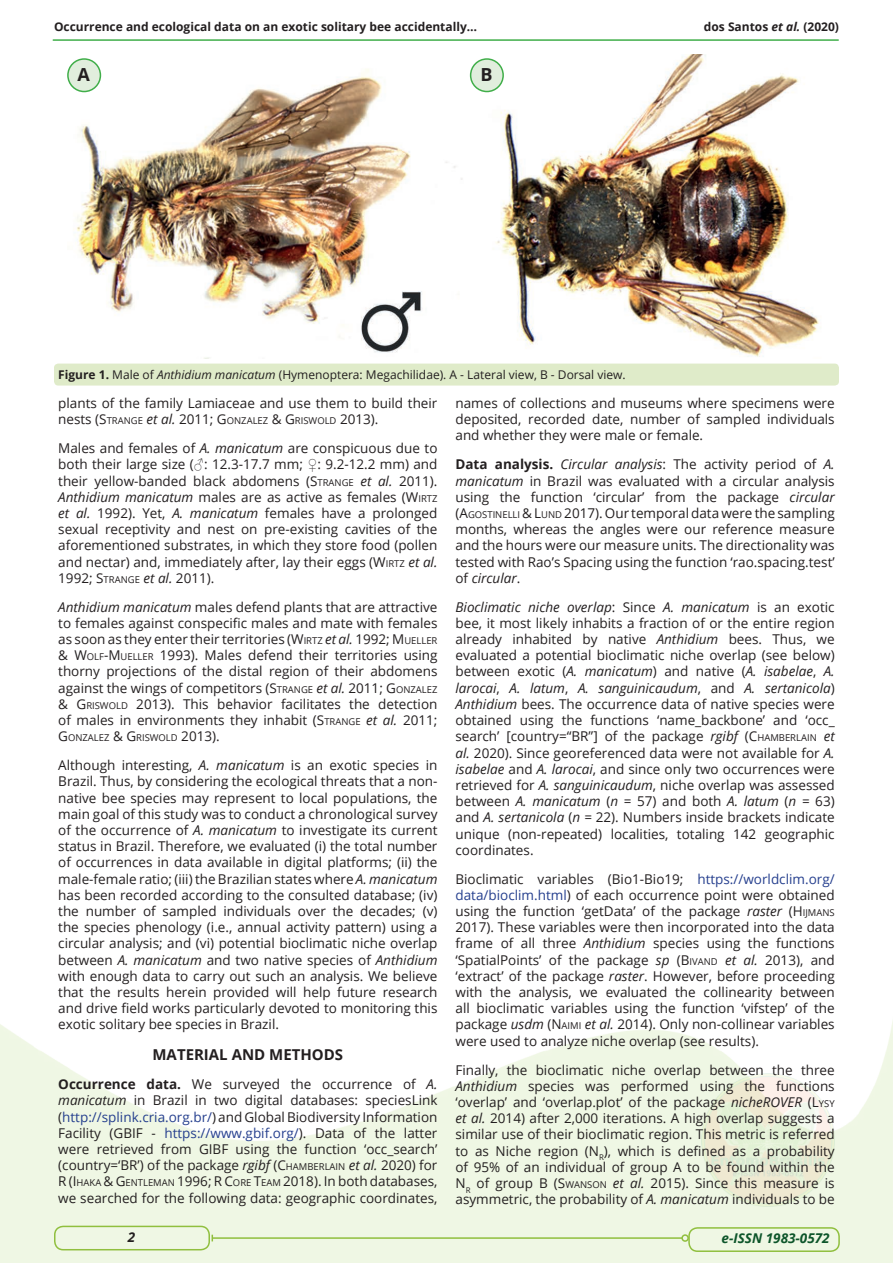
<style>
.page{position:relative;width:893px;height:1263px;background:#fff}
.page>*{position:absolute;margin:0;border:0;box-sizing:border-box;transform-origin:0 0}
.t1{font:700 18px "Open Sans";color:#231f20}
.t2{font:700 15px "Open Sans";color:#231f20}
.t3{font:13.5px/16.2px "Open Sans";color:#231f20;text-align:justify}
.t4{font:italic 700 13.5px "Open Sans";color:#0d552a}
.t5{font:italic 700 13.5px "Open Sans";color:#231f20}
.t6{font:12px "Open Sans";color:#231f20}
.t7{font:700 12px "Open Sans";color:#231f20}
.t8{font:9.45px "Open Sans";color:#231f20}
.s1{font-style:italic}
.s2{font-weight:700}
.s3{font-size:13.5px}
.s4{font-style:italic;font-size:13.5px}
.s5{font-family:"Times New Roman"}
.s6{font-style:inherit}
.s7{font-size:9.45px}
.s8{color:#253f8e}
</style>
<div class="page">
<img style="left:0;top:1021px;width:893px;height:242px">
<div style="left:54px;top:1226px;width:156px;height:24px;border:2px solid #90bf3e;border-radius:9px"></div>
<div style="left:688px;top:1227px;width:152px;height:25px;border:2px solid #90bf3e;border-radius:9px"></div>
<hr style="left:212px;top:1237px;width:470px;height:2px;background:#90bf3e">
<div style="left:681px;top:1234px;width:8px;height:8px;border:2px solid #90bf3e;border-radius:50%"></div>
<img style="left:701px;top:1073px;width:133px;height:133px">
<hr style="left:53px;top:39px;width:785px;height:2px;background:#40ae49">
<div style="left:54px;top:364px;width:785px;height:22px;background:#dfebc9;border-radius:4px"></div>
<img style="left:67px;top:54px;width:752px;height:304px">
<div style="left:68px;top:59px;width:32px;height:33px;background:#e1eedd;border-radius:50%"></div>
<div style="left:67px;top:58px;width:34px;height:34px;border:2px solid #40ae49;border-radius:50%"></div>
<div style="left:471px;top:59px;width:32px;height:33px;background:#e1eedd;border-radius:50%"></div>
<div style="left:470px;top:58px;width:34px;height:34px;border:2px solid #40ae49;border-radius:50%"></div>
<p class="t7" style="left:54px;top:18px;width:425px">Occurrence and ecological data on an exotic solitary bee accidentally…</p>
<p class="t7" style="left:704px;top:18px;width:137px">dos Santos <span class="s1">et al.</span> (2020)</p>
<h1 class="t1" style="left:77px;top:62px;width:14px">A</h1>
<h1 class="t1" style="left:480px;top:62px;width:14px">B</h1>
<p class="t6" style="left:58px;top:366px;width:569px"><span class="s2">Figure 1.</span> Male of <span class="s1">Anthidium manicatum</span> (Hymenoptera: Megachilidae). A - Lateral view, B - Dorsal view.</p>
<p class="t3" style="left:58px;top:395px;width:381px">plants of the family Lamiaceae and use them to build their</p>
<p class="t8" style="left:58px;top:414px;width:322px"><span class="s3">nests (</span><span class="s3">S</span>TRANGE <span class="s4">et al.</span> <span class="s3">2011;</span> <span class="s3">G</span>ONZALEZ <span class="s3">&amp; G</span>RISWOLD <span class="s3">2013).</span></p>
<p class="t3" style="left:58px;top:440px;width:381px">Males and females of <span class="s1">A. manicatum</span> are conspicuous due to both their large size (<span class="s5">♂</span>: 12.3-17.7 mm; <span class="s5">♀</span>: 9.2-12.2 mm) and their yellow-banded black abdomens (<span class="s6">S</span><span class="s7">TRANGE</span> <span class="s1">et al.</span> 2011).<br><span class="s1">Anthidium manicatum</span> males are as active as females (<span class="s6">W</span><span class="s7">IRTZ </span><span class="s1">et al.</span> 1992). Yet, <span class="s1">A. manicatum</span> females have a prolonged sexual receptivity and nest on pre-existing cavities of the aforementioned substrates, in which they store food (pollen and nectar) and, immediately after, lay their eggs (<span class="s6">W</span><span class="s7">IRTZ</span> <span class="s1">et al.<br></span>1992; <span class="s6">S</span><span class="s7">TRANGE</span> <span class="s1">et al.</span> 2011).</p>
<p class="t3" style="left:58px;top:598px;width:381px"><span class="s1">Anthidium manicatum</span> males defend plants that are attractive to females against conspecific males and mate with females as soon as they enter their territories (<span class="s6">W</span><span class="s7">IRTZ</span> <span class="s1">et al.</span> 1992; <span class="s6">M</span> <span class="s7">UE LLE R </span>&amp; <span class="s6">W</span><span class="s7">OLF</span><span class="s6">-M</span> <span class="s7">UELLER</span> 1993). Males defend their territories using thorny projections of the distal region of their abdomens against the wings of competitors (<span class="s6">S</span><span class="s7">TRANGE</span> <span class="s1">et al.</span> 2011; <span class="s6">G</span><span class="s7">ONZALEZ </span><span class="s6">&amp; G</span><span class="s7">RISWOLD</span> 2013). This behavior facilitates the detection of males in environments they inhabit (<span class="s6">S</span><span class="s7">TRANGE</span> <span class="s1">et al.</span> 2011;</p>
<p class="t8" style="left:58px;top:731px;width:163px"><span class="s3">G</span>ONZALEZ <span class="s3">&amp; G</span>RISWOLD <span class="s3">2013).</span></p>
<p class="t3" style="left:58px;top:757px;width:381px">Although interesting, <span class="s1">A. manicatum</span> is an exotic species in Brazil. Thus, by considering the ecological threats that a non&shy;native bee species may represent to local populations, the main goal of this study was to conduct a chronological survey of the occurrence of <span class="s1">A. manicatum</span> to investigate its current status in Brazil. Therefore, we evaluated (i) the total number of occurrences in data available in digital platforms; (ii) the male-female ratio; (iii) the Brazilian states where <span class="s1">A. manicatum </span>has been recorded according to the consulted database; (iv) the number of sampled individuals over the decades; (v) the species phenology (i.e., annual activity pattern) using a circular analysis; and (vi) potential bioclimatic niche overlap between <span class="s1">A. manicatum</span> and two native species of <span class="s1">Anthidium </span>with enough data to carry out such an analysis. We believe that the results herein provided will help future research and drive field works particularly devoted to monitoring this exotic solitary bee species in Brazil.</p>
<p class="t2" style="left:152px;top:1044px;width:192px">MATERIAL AND METHODS</p>
<p class="t3" style="left:58px;top:1076px;width:381px"><span class="s2">Occurrence data.</span> We surveyed the occurrence of <span class="s1">A. manicatum</span> in Brazil in two digital databases: speciesLink (<span class="s8">http://splink.cria.org.br/</span>) and Global Biodiversity Information Facility (GBIF - <span class="s8">https://www.gbif.org/</span>). Data of the latter were retrieved from GIBF using the function ‘occ_search’ (country=‘BR’) of the package <span class="s1">rgibf</span> (<span class="s6">C</span><span class="s7">HAMBE RLAIN</span> <span class="s1">et al.</span> 2020) for R (<span class="s6">I</span> <span class="s7">HAKA</span> <span class="s6">&amp; G</span><span class="s7">E NTLE MAN</span> 1996; R <span class="s6">C</span><span class="s7">ORE</span> <span class="s6">T</span><span class="s7">EAM</span> 2018). In both databases, we searched for the following data: geographic coordinates,</p>
<p class="t3" style="left:455px;top:395px;width:381px">names of collections and museums where specimens were deposited, recorded date, number of sampled individuals and whether they were male or female.</p>
<p class="t3" style="left:455px;top:456px;width:381px"><span class="s2">Data analysis.</span> <span class="s1">Circular analysis</span>: The activity period of <span class="s1">A. manicatum</span> in Brazil was evaluated with a circular analysis using the function ‘circular’ from the package <span class="s1">circular </span>(<span class="s6">A</span><span class="s7">GOSTINE LLI</span> <span class="s6">&amp; L</span><span class="s7">UND</span> 2017). Our temporal data were the sampling months, whereas the angles were our reference measure and the hours were our measure units. The directionality was tested with Rao’s Spacing using the function ‘rao.spacing.test’ of <span class="s1">circular</span>.</p>
<p class="t3" style="left:455px;top:598px;width:381px"><span class="s1">Bioclimatic niche overlap</span>: Since <span class="s1">A. manicatum</span> is an exotic bee, it most likely inhabits a fraction of or the entire region already inhabited by native <span class="s1">Anthidium</span> bees. Thus, we evaluated a potential bioclimatic niche overlap (see below) between exotic (<span class="s1">A. manicatum</span>) and native (<span class="s1">A. isabelae</span>, <span class="s1">A. larocai</span>, <span class="s1">A. latum</span>, <span class="s1">A. sanguinicaudum</span>, and <span class="s1">A. sertanicola</span>)<br><span class="s1">Anthidium</span> bees. The occurrence data of native species were obtained using the functions ‘name_backbone’ and ‘occ_ search’ [country=“BR”] of the package <span class="s1">rgibf</span> (<span class="s6">C</span><span class="s7">HAMBE RLAIN</span> <span class="s1">et al.</span> 2020). Since georeferenced data were not available for <span class="s1">A. isabelae</span> and <span class="s1">A. larocai</span>, and since only two occurrences were retrieved for <span class="s1">A. sanguinicaudum</span>, niche overlap was assessed between <span class="s1">A. manicatum</span> (<span class="s1">n =</span> 57) and both <span class="s1">A. latum</span> (<span class="s1">n =</span> 63) and <span class="s1">A. sertanicola</span> (<span class="s1">n =</span> 22). Numbers inside brackets indicate unique (non-repeated) localities, totaling 142 geographic coordinates.</p>
<p class="t3" style="left:455px;top:870px;width:381px">Bioclimatic variables (Bio1-Bio19; <span class="s8">https://worldclim.org/ data/bioclim.html</span>) of each occurrence point were obtained using the function ‘getData’ of the package <span class="s1">raster</span> (<span class="s6">H</span> <span class="s7">IJMANS </span>2017). These variables were then incorporated into the data frame of all three <span class="s1">Anthidium</span> species using the functions ‘SpatialPoints’ of the package <span class="s1">sp</span> (<span class="s6">B</span> <span class="s7">IVAND</span> <span class="s1">et al.</span> 2013), and ‘extract’ of the package <span class="s1">raster</span>. However, before proceeding with the analysis, we evaluated the collinearity between all bioclimatic variables using the function ‘vifstep’ of the package <span class="s1">usdm</span> (<span class="s6">N</span><span class="s7">AIMI</span> <span class="s1">et al.</span> 2014). Only non-collinear variables were used to analyze niche overlap (see results).</p>
<p class="t3" style="left:455px;top:1061px;width:381px">Finally, the bioclimatic niche overlap between the three <span class="s1">Anthidium</span> species was performed using the functions ‘overlap’ and ‘overlap.plot’ of the package <span class="s1">nicheROVER</span> (<span class="s6">L</span><span class="s7">YSY </span><span class="s1">et al.</span> 2014) after 2,000 iterations. A high overlap suggests a similar use of their bioclimatic region. This metric is referred to as Niche region (N<sub>R</sub>), which is defined as a probability of 95% of an individual of group A to be found within the N<sub>R</sub> of group B (<span class="s6">S</span><span class="s7">WANSON</span> <span class="s1">et al.</span> 2015). Since this measure is asymmetric, the probability of <span class="s1">A. manicatum</span> individuals to be</p>
<p class="t5" style="left:128px;top:1227px;width:9px">2</p>
<p class="t4" style="left:722px;top:1229px;width:110px">e-ISSN 1983-0572</p>
</div>
